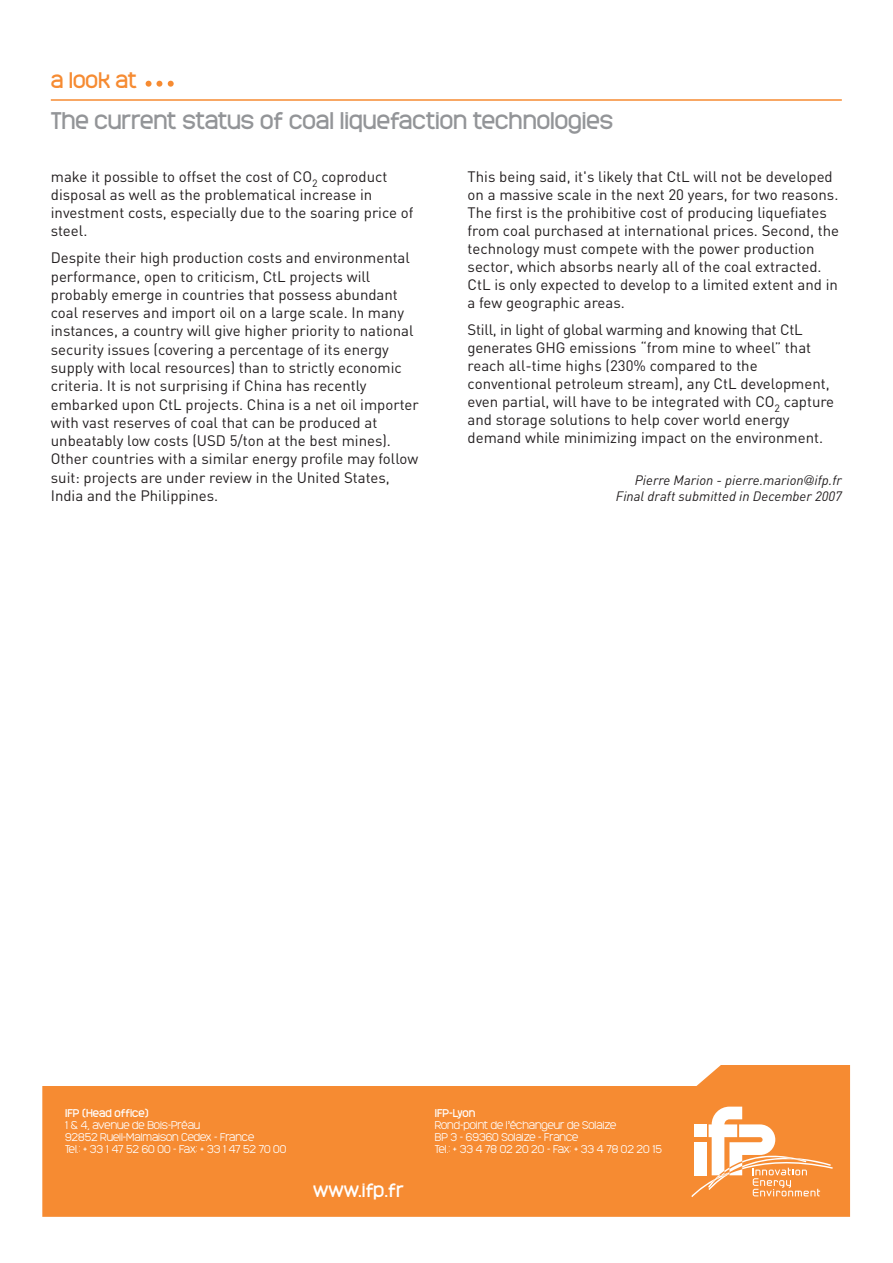
<style>
.page{position:relative;width:893px;height:1263px;background:#fff}
.page>*{position:absolute;margin:0;border:0;box-sizing:border-box;transform-origin:0 0}
.t1{font:22.5px "Monark";color:#939598}
.t2{font:21px "Monark";color:#f68b32}
.t3{font:18px "Monark";color:#fff}
.t4{font:15px/18.3px "DIN";color:#231f20}
.t5{font:italic 13.5px/16.6px "DIN";color:#231f20;text-align:right}
.t6{font:300 10.5px/12px "Monark";color:#fff}
.s1{font-family:"Helvetica Neue";font-weight:300;font-style:normal}
.s2{font-weight:400}
</style>
<div class="page">
<svg style="left:42px;top:1065px;width:808px;height:152px;background:#f7994c"></svg>
<svg style="left:691px;top:1107px;width:142px;height:90px"></svg>
<hr style="left:51px;top:99px;width:791px;height:2px;background:#f68b32">
<svg style="left:168px;top:81px;width:6px;height:6px"></svg>
<svg style="left:146px;top:81px;width:16px;height:6px"></svg>
<p class="t2" style="left:51px;top:72px;width:88px">a look at</p>
<p class="t1" style="left:51px;top:112px;width:564px">The current status of coal liquefaction technologies</p>
<p class="t4" style="left:51px;top:169px;width:364px">make it possible to offset the cost of CO<sub>2</sub> coproduct disposal as well as the problematical increase in investment costs, especially due to the soaring price of steel.</p>
<p class="t4" style="left:51px;top:251px;width:369px">Despite their high production costs and environmental performance, open to criticism, CtL projects will probably emerge in countries that possess abundant coal reserves and import oil on a large scale. In many instances, a country will give higher priority to national security issues (covering a percentage of its energy supply with local resources) than to strictly economic criteria. It is not surprising if China has recently embarked upon CtL projects. China is a net oil importer with vast reserves of coal that can be produced at unbeatably low costs (USD 5/ton at the best mines).<br>Other countries with a similar energy profile may follow suit: projects are under review in the United States, India and the Philippines.</p>
<p class="t4" style="left:468px;top:169px;width:373px">This being said, it's likely that CtL will not be developed on a massive scale in the next 20 years, for two reasons.<br>The first is the prohibitive cost of producing liquefiates from coal purchased at international prices. Second, the technology must compete with the power production sector, which absorbs nearly all of the coal extracted.<br>CtL is only expected to develop to a limited extent and in a few geographic areas.</p>
<p class="t4" style="left:468px;top:322px;width:368px">Still, in light of global warming and knowing that CtL generates GHG emissions “from mine to wheel” that reach all-time highs (230% compared to the conventional petroleum stream), any CtL development, even partial, will have to be integrated with CO<sub>2</sub> capture and storage solutions to help cover world energy demand while minimizing impact on the environment.</p>
<p class="t5" style="left:616px;top:473px;width:227px">Pierre Marion - pierre.marion<span class="s1">@</span>ifp.fr<br>Final draft submitted in December 2007</p>
<p class="t6" style="left:65px;top:1109px;width:223px"><span class="s2">IFP (Head office)<br></span>1 &amp; 4, avenue de Bois-Préau<br>92852 Rueil-Malmaison Cedex - France<br>Tel.: + 33 1 47 52 60 00 - Fax: + 33 1 47 52 70 00</p>
<p class="t3" style="left:313px;top:1183px;width:92px">www.ifp.fr</p>
<p class="t6" style="left:435px;top:1109px;width:229px"><span class="s2">IFP-Lyon<br></span>Rond-point de l’échangeur de Solaize<br>BP 3 - 69360 Solaize - France<br>Tel.: + 33 4 78 02 20 20 - Fax: + 33 4 78 02 20 15</p>
</div>
